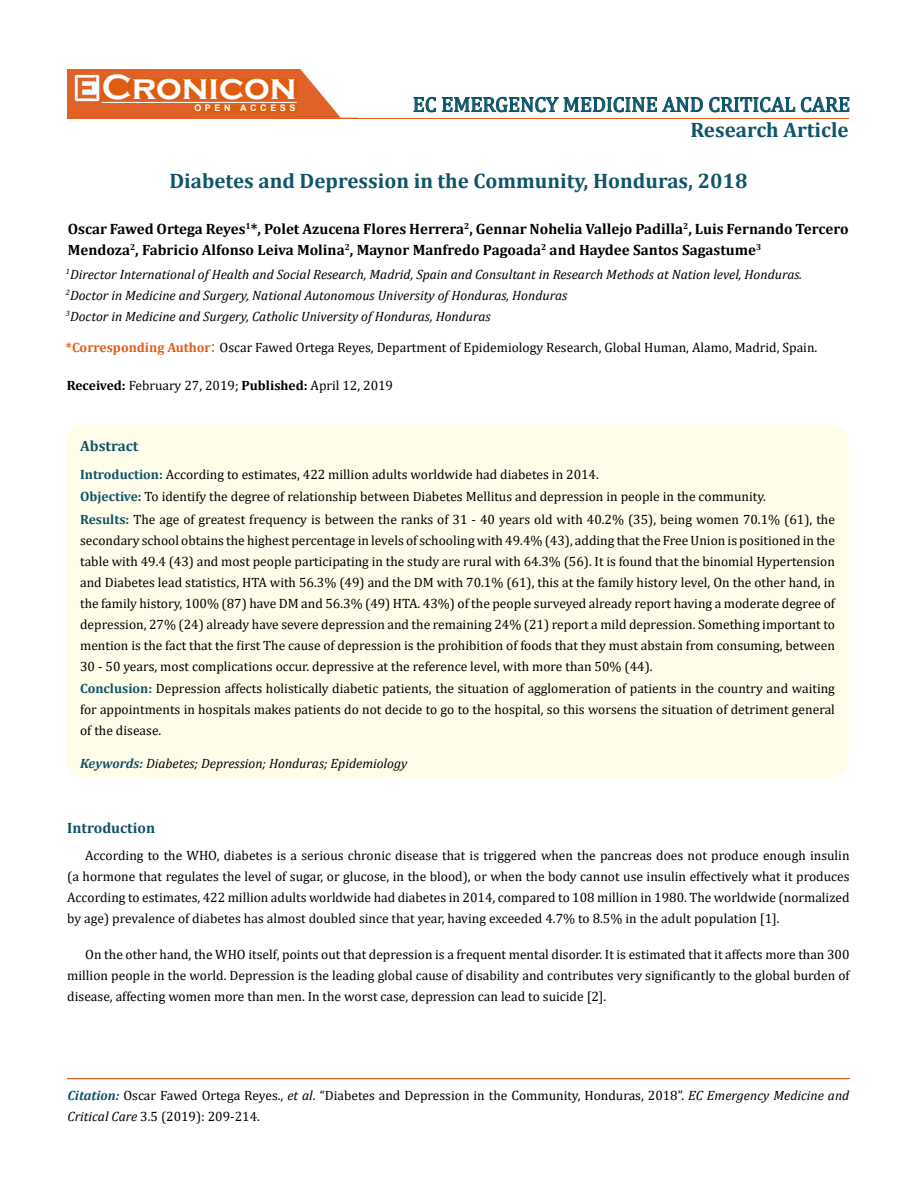
<style>
.page{position:relative;width:917px;height:1190px;background:#fff}
.page>*{position:absolute;margin:0;border:0;box-sizing:border-box;transform-origin:0 0}
.t1{font:700 36px "Copperplate Gothic";color:#fff}
.t2{font:700 21px "Cambria";color:#0e546a}
.t3{font:21px "Cambria";color:#0e546a}
.t4{font:700 15px/21px "Cambria";color:#000}
.t5{font:700 15px "Cambria";color:#0e546a}
.t6{font:13.5px/21px "Cambria";color:#000;text-align:justify}
.t7{font:italic 13.5px/21px "Cambria";color:#000}
.t8{font:700 9px "Arial";letter-spacing:.4em;color:#fff}
.s1{font-weight:700;color:#e05d1a}
.s2{font-size:18px;color:#e05d1a}
.s3{font-weight:700}
.s4{font-weight:700;color:#0e546a}
.s5{font-weight:700;font-style:italic;color:#0e546a}
.s6{font-style:italic}
</style>
<div class="page">
<div style="left:67px;top:70px;width:290px;height:49px;background:#e06228"></div>
<svg style="left:300px;top:69px;width:58px;height:49px"></svg>
<img style="left:75px;top:75px;width:24px;height:26px">
<div style="left:102px;top:79px;width:195px;height:21px;background:#df5d11"></div>
<div style="left:194px;top:105px;width:103px;height:7px;background:#df5d11"></div>
<svg style="left:413px;top:97px;width:23px;height:15px"></svg>
<svg style="left:442px;top:97px;width:407px;height:15px"></svg>
<hr style="left:102px;top:102px;width:194px;height:1px;background:#fff">
<hr style="left:279px;top:118px;width:569px;height:1px;background:#e05d1a">
<div style="left:67px;top:1078px;width:782px;height:1px;border:1px solid #e05d1a"></div>
<div style="left:66px;top:424px;width:782px;height:353px;background:#fffde9;border-radius:18px"></div>
<h1 class="t1" style="left:102px;top:68px;width:196px">Cronicon</h1>
<p class="t8" style="left:194px;top:102px;width:103px">OPEN ACCESS</p>
<h2 class="t3" style="left:412px;top:92px;width:439px">EC EMERGENCY MEDICINE AND CRITICAL CARE</h2>
<h2 class="t2" style="left:690px;top:115px;width:160px">Research Article</h2>
<h2 class="t2" style="left:169px;top:166px;width:579px">Diabetes and Depression in the Community, Honduras, 2018</h2>
<p class="t4" style="left:68px;top:218px;width:782px">Oscar Fawed Ortega Reyes<sup>1</sup>*, Polet Azucena Flores Herrera<sup>2</sup>, Gennar Nohelia Vallejo Padilla<sup>2</sup>, Luis Fernando Tercero<br>Mendoza<sup>2</sup>, Fabricio Alfonso Leiva Molina<sup>2</sup>, Maynor Manfredo Pagoada<sup>2</sup> and Haydee Santos Sagastume<sup>3</sup></p>
<p class="t7" style="left:66px;top:263px;width:738px"><sup>1</sup>Director International of Health and Social Research, Madrid, Spain and Consultant in Research Methods at Nation level, Honduras.<br><sup>2</sup>Doctor in Medicine and Surgery, National Autonomous University of Honduras, Honduras<br><sup>3</sup>Doctor in Medicine and Surgery, Catholic University of Honduras, Honduras</p>
<p class="t6" style="left:66px;top:336px;width:753px"><span class="s1">*Corresponding Author</span><span class="s2">:</span> Oscar Fawed Ortega Reyes, Department of Epidemiology Research, Global Human, Alamo, Madrid, Spain.</p>
<p class="t6" style="left:67px;top:374px;width:328px"><span class="s3">Received:</span> February 27, 2019; <span class="s3">Published:</span> April 12, 2019</p>
<p class="t5" style="left:80px;top:435px;width:60px">Abstract</p>
<p class="t6" style="left:80px;top:463px;width:756px;line-height:22.5px;text-align:left"><span class="s4">Introduction:</span> According to estimates, 422 million adults worldwide had diabetes in 2014.<br><span class="s4">Objective:</span> To identify the degree of relationship between Diabetes Mellitus and depression in people in the community.<br><span class="s4">Results:</span> The age of greatest frequency is between the ranks of 31 - 40 years old with 40.2% (35), being women 70.1% (61), the</p>
<p class="t6" style="left:80px;top:529px;width:756px">secondary school obtains the highest percentage in levels of schooling with 49.4% (43), adding that the Free Union is positioned in the table with 49.4 (43) and most people participating in the study are rural with 64.3% (56). It is found that the binomial Hypertension and Diabetes lead statistics, HTA with 56.3% (49) and the DM with 70.1% (61), this at the family history level, On the other hand, in the family history, 100% (87) have DM and 56.3% (49) HTA. 43%) of the people surveyed already report having a moderate degree of depression, 27% (24) already have severe depression and the remaining 24% (21) report a mild depression. Something important to mention is the fact that the first The cause of depression is the prohibition of foods that they must abstain from consuming, between 30 - 50 years, most complications occur. depressive at the reference level, with more than 50% (44).</p>
<p class="t6" style="left:80px;top:678px;width:756px"><span class="s4">Conclusion:</span> Depression affects holistically diabetic patients, the situation of agglomeration of patients in the country and waiting for appointments in hospitals makes patients do not decide to go to the hospital, so this worsens the situation of detriment general of the disease.</p>
<p class="t7" style="left:80px;top:752px;width:328px"><span class="s4">Keywords:</span> Diabetes; Depression; Honduras; Epidemiology</p>
<p class="t5" style="left:67px;top:817px;width:89px">Introduction</p>
<p class="t6" style="left:67px;top:844px;width:783px;text-indent:18px">According to the WHO, diabetes is a serious chronic disease that is triggered when the pancreas does not produce enough insulin (a hormone that regulates the level of sugar, or glucose, in the blood), or when the body cannot use insulin effectively what it produces According to estimates, 422 million adults worldwide had diabetes in 2014, compared to 108 million in 1980. The worldwide (normalized by age) prevalence of diabetes has almost doubled since that year, having exceeded 4.7% to 8.5% in the adult population [1].</p>
<p class="t6" style="left:67px;top:943px;width:783px;text-indent:18px">On the other hand, the WHO itself, points out that depression is a frequent mental disorder. It is estimated that it affects more than 300 million people in the world. Depression is the leading global cause of disability and contributes very significantly to the global burden of disease, affecting women more than men. In the worst case, depression can lead to suicide [2].</p>
<p class="t6" style="left:67px;top:1084px;width:783px"><span class="s5">Citation:</span> Oscar Fawed Ortega Reyes., <span class="s6">et al</span>. “Diabetes and Depression in the Community, Honduras, 2018”. <span class="s6">EC Emergency Medicine and<br>Critical Care</span> 3.5 (2019): 209-214.</p>
</div>
